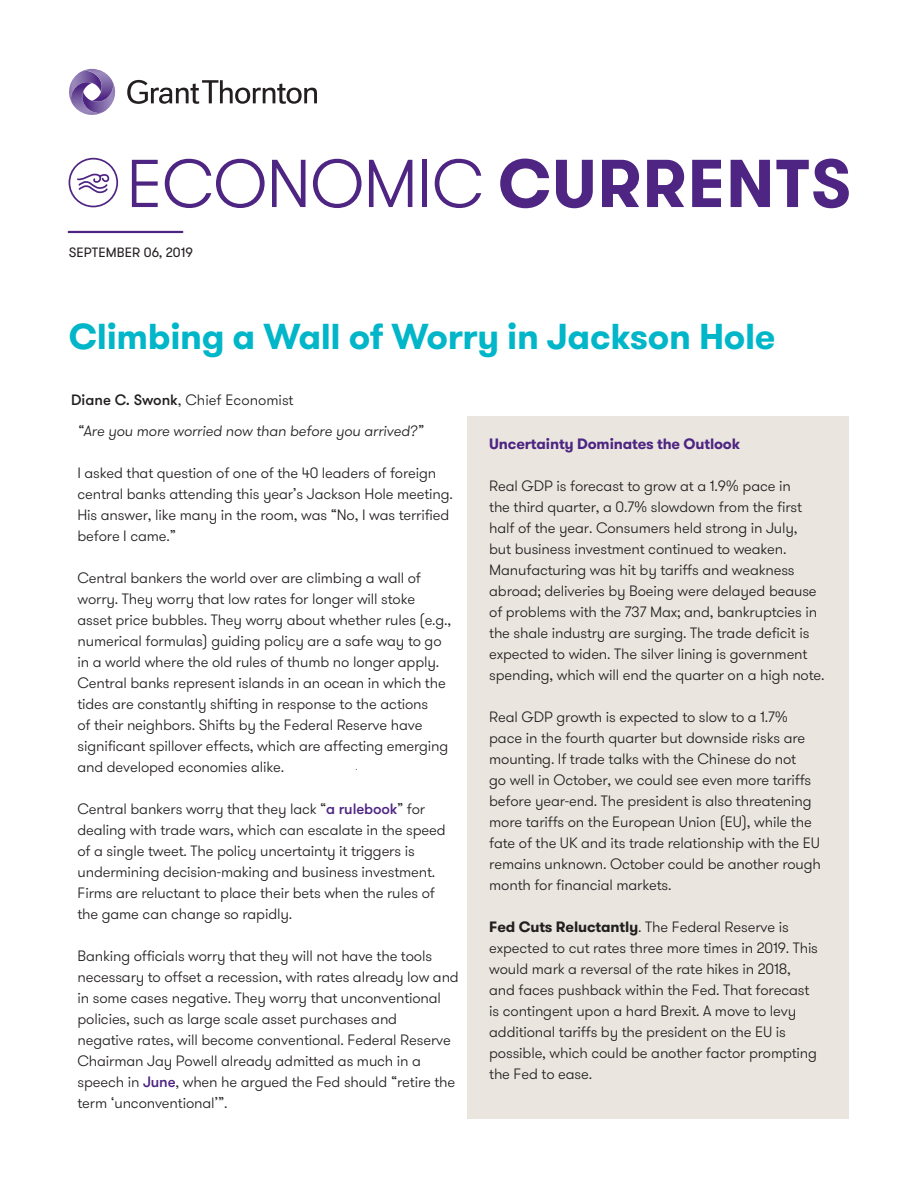
<style>
.page{position:relative;width:918px;height:1188px;background:#fff}
.page>*{position:absolute;margin:0;border:0;box-sizing:border-box;transform-origin:0 0}
._02_Headline_two{font:300 67.5px "GT Walsheim";letter-spacing:-.015em;color:#4e2582}
._02_Headline_two-2{font:700 36px "GT Walsheim";letter-spacing:-.01em;color:#00b6c8}
.body_text{font:300 15px/21px "GT Walsheim";letter-spacing:-.01em;color:#231f20}
.body_text-2{font:italic 300 15px "GT Walsheim";letter-spacing:-.01em;color:#231f20}
.t1{font:700 15px "GT Walsheim";letter-spacing:-.01em;color:#4e2582}
._02_Headline_two-3{font:300 15px "GT Walsheim";color:#231f20}
._02_Headline_two-4{font:13.5px "GT Walsheim";letter-spacing:.005em;color:#231f20}
.s1{font-weight:700}
.s2{font-weight:500}
.s3{font-weight:500;color:#4e2582}
</style>
<div class="page">
<hr style="left:69px;top:231px;width:113px;height:2px;background:#4e2582">
<div style="left:468px;top:416px;width:381px;height:703px;background:#eae6df"></div>
<svg style="left:127px;top:80px;width:190px;height:24px"></svg>
<svg style="left:69px;top:68px;width:47px;height:47px"></svg>
<svg style="left:69px;top:158px;width:49px;height:49px"></svg>
<p class="_02_Headline_two" style="left:126px;top:141px;width:727px">ECONOMIC <span class="s1">CURRENTS</span></p>
<p class="_02_Headline_two-4" style="left:69px;top:244px;width:126px">SEPTEMBER 06, 2019</p>
<p class="_02_Headline_two-2" style="left:69px;top:313px;width:708px">Climbing a Wall of Worry in Jackson Hole</p>
<p class="_02_Headline_two-3" style="left:71px;top:391px;width:224px"><span class="s2">Diane C. Swonk</span>, Chief Economist</p>
<p class="body_text-2" style="left:77px;top:421px;width:347px">“Are you more worried now than before you arrived?”</p>
<p class="body_text" style="left:77px;top:463px;width:377px">I asked that question of one of the 40 leaders of foreign central banks attending this year’s Jackson Hole meeting.<br>His answer, like many in the room, was “No, I was terrified before I came.”</p>
<p class="body_text" style="left:77px;top:568px;width:375px">Central bankers the world over are climbing a wall of worry. They worry that low rates for longer will stoke asset price bubbles. They worry about whether rules (e.g., numerical formulas) guiding policy are a safe way to go in a world where the old rules of thumb no longer apply.<br>Central banks represent islands in an ocean in which the tides are constantly shifting in response to the actions<br>of their neighbors. Shifts by the Federal Reserve have significant spillover effects, which are affecting emerging and developed economies alike.</p>
<p class="body_text" style="left:77px;top:799px;width:370px">Central bankers worry that they lack “<span class="s3">a rulebook</span>” for dealing with trade wars, which can escalate in the speed of a single tweet. The policy uncertainty it triggers is undermining decision-making and business investment.<br>Firms are reluctant to place their bets when the rules of the game can change so rapidly.</p>
<p class="body_text" style="left:77px;top:946px;width:383px">Banking officials worry that they will not have the tools necessary to offset a recession, with rates already low and in some cases negative. They worry that unconventional policies, such as large scale asset purchases and<br>negative rates, will become conventional. Federal Reserve Chairman Jay Powell already admitted as much in a speech in <span class="s3">June</span>, when he argued the Fed should “retire the term ‘unconventional’”.</p>
<p class="t1" style="left:489px;top:434px;width:252px">Uncertainty Dominates the Outlook</p>
<p class="body_text" style="left:489px;top:476px;width:337px">Real GDP is forecast to grow at a 1.9% pace in<br>the third quarter, a 0.7% slowdown from the first half of the year. Consumers held strong in July,<br>but business investment continued to weaken.<br>Manufacturing was hit by tariffs and weakness abroad; deliveries by Boeing were delayed beause of problems with the 737 Max; and, bankruptcies in the shale industry are surging. The trade deficit is expected to widen. The silver lining is government spending, which will end the quarter on a high note.</p>
<p class="body_text" style="left:489px;top:707px;width:333px">Real GDP growth is expected to slow to a 1.7% pace in the fourth quarter but downside risks are mounting. If trade talks with the Chinese do not<br>go well in October, we could see even more tariffs before year-end. The president is also threatening more tariffs on the European Union (EU), while the fate of the UK and its trade relationship with the EU remains unknown. October could be another rough month for financial markets.</p>
<p class="body_text" style="left:489px;top:917px;width:330px"><span class="s1">Fed Cuts Reluctantly</span>. The Federal Reserve is expected to cut rates three more times in 2019. This would mark a reversal of the rate hikes in 2018, and faces pushback within the Fed. That forecast is contingent upon a hard Brexit. A move to levy additional tariffs by the president on the EU is possible, which could be another factor prompting the Fed to ease.</p>
</div>
